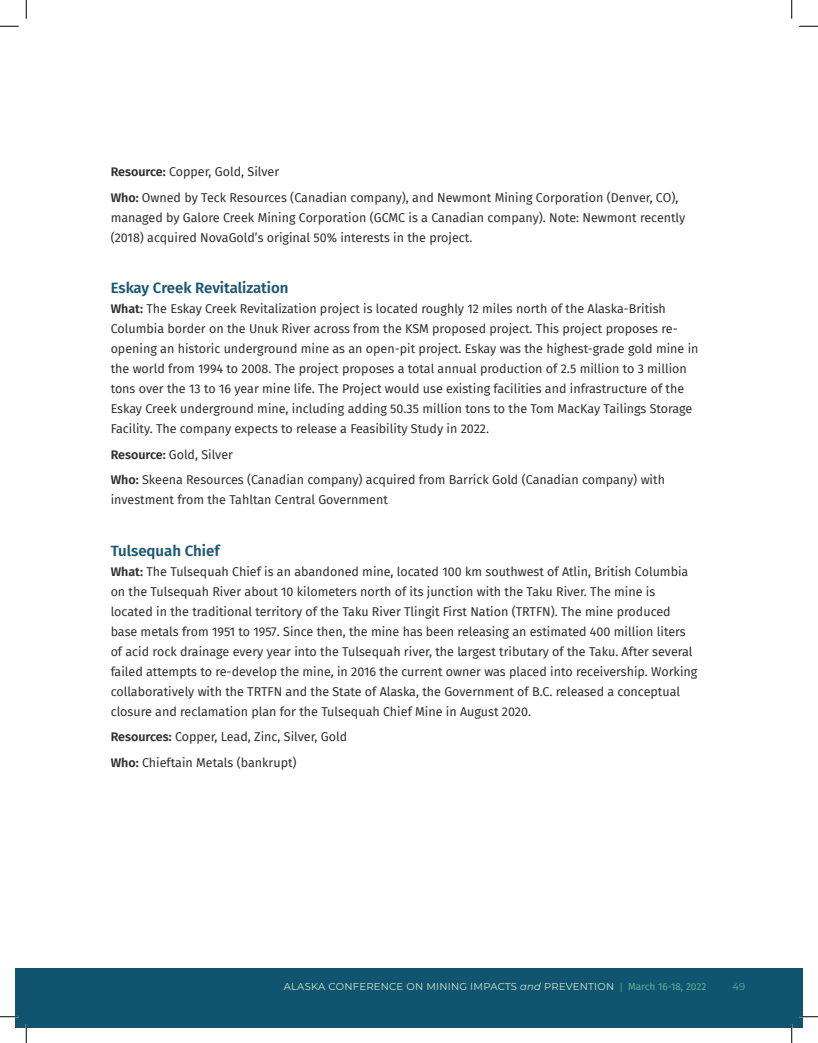
<style>
.page{position:relative;width:818px;height:1043px;background:#fff}
.page>*{position:absolute;margin:0;border:0;box-sizing:border-box;transform-origin:0 0}
.t1{font:600 15px "Fira Sans";color:#1d5875}
.t2{font:12.5px/20px "Fira Sans";color:#312f30}
.t3{font:10px "Montserrat";letter-spacing:.025em;color:#d2e7c3}
.t4{font:10px "Montserrat";color:#63ad90}
.s1{font-weight:600}
.s2{font-style:italic}
.s3{color:#63ad90}
.s4{font-family:"Fira Sans";color:#63ad90}
</style>
<div class="page">
<div style="left:15px;top:968px;width:787px;height:60px;background:#115470"></div>
<svg style="left:0;top:25px;width:19px;height:2px"></svg>
<svg style="left:799px;top:25px;width:19px;height:2px"></svg>
<svg style="left:0;top:1015px;width:19px;height:2px"></svg>
<svg style="left:799px;top:1015px;width:19px;height:2px"></svg>
<svg style="left:25px;top:0;width:2px;height:19px"></svg>
<svg style="left:25px;top:1024px;width:2px;height:18px"></svg>
<svg style="left:791px;top:0;width:1px;height:19px"></svg>
<svg style="left:790px;top:1024px;width:2px;height:18px"></svg>
<p class="t2" style="left:111px;top:161px;width:170px"><span class="s1">Resource:</span> Copper, Gold, Silver</p>
<p class="t2" style="left:111px;top:187px;width:576px"><span class="s1">Who:</span> Owned by Teck Resources (Canadian company), and Newmont Mining Corporation (Denver, CO), managed by Galore Creek Mining Corporation (GCMC is a Canadian company). Note: Newmont recently (2018) acquired NovaGold’s original 50% interests in the project.</p>
<p class="t1" style="left:111px;top:275px;width:179px">Eskay Creek Revitalization</p>
<p class="t2" style="left:111px;top:298px;width:589px"><span class="s1">What:</span> The Eskay Creek Revitalization project is located roughly 12 miles north of the Alaska-British Columbia border on the Unuk River across from the KSM proposed project. This project proposes re&shy;opening an historic underground mine as an open-pit project. Eskay was the highest-grade gold mine in the world from 1994 to 2008. The project proposes a total annual production of 2.5 million to 3 million tons over the 13 to 16 year mine life. The Project would use existing facilities and infrastructure of the Eskay Creek underground mine, including adding 50.35 million tons to the Tom MacKay Tailings Storage Facility. The company expects to release a Feasibility Study in 2022.</p>
<p class="t2" style="left:111px;top:444px;width:124px"><span class="s1">Resource:</span> Gold, Silver</p>
<p class="t2" style="left:111px;top:469px;width:555px"><span class="s1">Who:</span> Skeena Resources (Canadian company) acquired from Barrick Gold (Canadian company) with investment from the Tahltan Central Government</p>
<p class="t1" style="left:111px;top:538px;width:110px">Tulsequah Chief</p>
<p class="t2" style="left:111px;top:561px;width:588px"><span class="s1">What:</span> The Tulsequah Chief is an abandoned mine, located 100 km southwest of Atlin, British Columbia on the Tulsequah River about 10 kilometers north of its junction with the Taku River. The mine is located in the traditional territory of the Taku River Tlingit First Nation (TRTFN). The mine produced base metals from 1951 to 1957. Since then, the mine has been releasing an estimated 400 million liters of acid rock drainage every year into the Tulsequah river, the largest tributary of the Taku. After several failed attempts to re-develop the mine, in 2016 the current owner was placed into receivership. Working collaboratively with the TRTFN and the State of Alaska, the Government of B.C. released a conceptual closure and reclamation plan for the Tulsequah Chief Mine in August 2020.</p>
<p class="t2" style="left:111px;top:726px;width:238px"><span class="s1">Resources:</span> Copper, Lead, Zinc, Silver, Gold</p>
<p class="t2" style="left:111px;top:752px;width:187px"><span class="s1">Who:</span> Chieftain Metals (bankrupt)</p>
<p class="t3" style="left:284px;top:979px;width:424px">ALASKA CONFERENCE ON MINING IMPACTS <span class="s2">and</span> PREVENTION <span class="s3">|</span> <span class="s4">March 16-18, 2022</span></p>
<p class="t4" style="left:732px;top:979px;width:14px">49</p>
</div>
